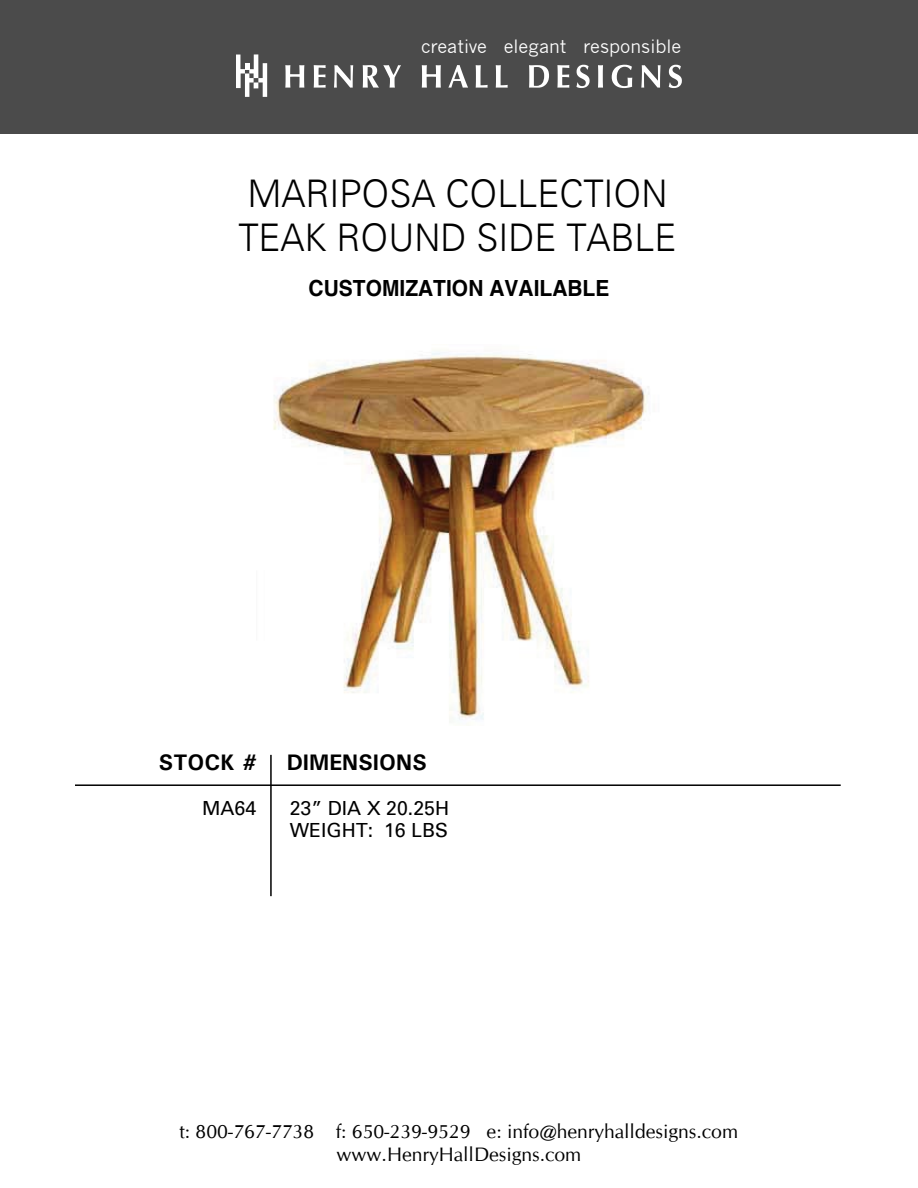
<style>
.page{position:relative;width:918px;height:1188px;background:#fff}
.page>*{position:absolute;margin:0;border:0;box-sizing:border-box;transform-origin:0 0}
.t1{font:300 38.4px "Univers";color:#000;scale:.94 1}
.t2{font:300 38.1px/43.2px "Univers";color:#000;scale:.94 1}
.t3{font:700 36.15px "News Gothic";color:#000}
.t4{font:700 22.5px "Univers";color:#000}
.t5{font:700 22.2px "Helvetica";color:#000;scale:.94 1}
.t6{font:700 21.15px "News Gothic";color:#000}
.t7{font:19.5px/23.4px "CG Omega";color:#000;text-align:center}
.t8{font:19.5px/22.5px "Univers";color:#000}
.t9{font:18.15px "News Gothic";color:#000}
.t10{font:18px "News Gothic";color:#fff}
</style>
<div class="page">
<div style="left:0;top:0;width:918px;height:134px;background:#4b4b4b"></div>
<svg style="left:236px;top:54px;width:31px;height:43px"></svg>
<svg style="left:285px;top:65px;width:19px;height:23px"></svg>
<svg style="left:314px;top:65px;width:12px;height:23px"></svg>
<svg style="left:334px;top:65px;width:19px;height:23px"></svg>
<svg style="left:363px;top:65px;width:38px;height:23px"></svg>
<svg style="left:422px;top:65px;width:19px;height:23px"></svg>
<svg style="left:448px;top:65px;width:20px;height:23px"></svg>
<svg style="left:476px;top:65px;width:12px;height:23px"></svg>
<svg style="left:496px;top:65px;width:12px;height:23px"></svg>
<svg style="left:529px;top:65px;width:20px;height:23px"></svg>
<svg style="left:557px;top:65px;width:12px;height:23px"></svg>
<svg style="left:576px;top:65px;width:14px;height:23px"></svg>
<svg style="left:598px;top:65px;width:5px;height:23px"></svg>
<svg style="left:612px;top:65px;width:20px;height:23px"></svg>
<svg style="left:641px;top:65px;width:20px;height:23px"></svg>
<svg style="left:669px;top:65px;width:13px;height:23px"></svg>
<img style="left:273px;top:352px;width:376px;height:368px">
<hr style="left:75px;top:784px;width:766px;height:2px;background:#000">
<hr style="left:270px;top:755px;width:2px;height:141px;background:#000">
<p class="t10" style="left:421px;top:36px;width:262px">creative elegant responsible</p>
<p class="t2" style="left:238px;top:172px;width:468px">MARIPOSA COLLECTION<br>TEAK ROUND SIDE TABLE</p>
<p class="t3" style="left:238px;top:175px;width:440px">MARIPOSA COLLECTION</p>
<p class="t1" style="left:246px;top:189px;width:451px">MARIPOSA COLLECTION</p>
<p class="t5" style="left:309px;top:275px;width:322px">CUSTOMIZATION AVAILABLE</p>
<p class="t4" style="left:159px;top:748px;width:99px">STOCK #</p>
<p class="t4" style="left:287px;top:748px;width:142px">DIMENSIONS</p>
<p class="t8" style="left:290px;top:797px;width:161px">23” DIA X 20.25H<br>WEIGHT: 16 LBS</p>
<p class="t6" style="left:329px;top:783px;width:94px">STOCK #</p>
<p class="t9" style="left:372px;top:830px;width:52px">MA64</p>
<p class="t8" style="left:202px;top:797px;width:56px">MA64</p>
<p class="t7" style="left:179px;top:1120px;width:560px">t: 800-767-7738 f: 650-239-9529 e: info@henryhalldesigns.com www.HenryHallDes gns.com</p>
<p class="t9" style="left:328px;top:1144px;width:143px">f: 650-239-9529</p>
</div>
